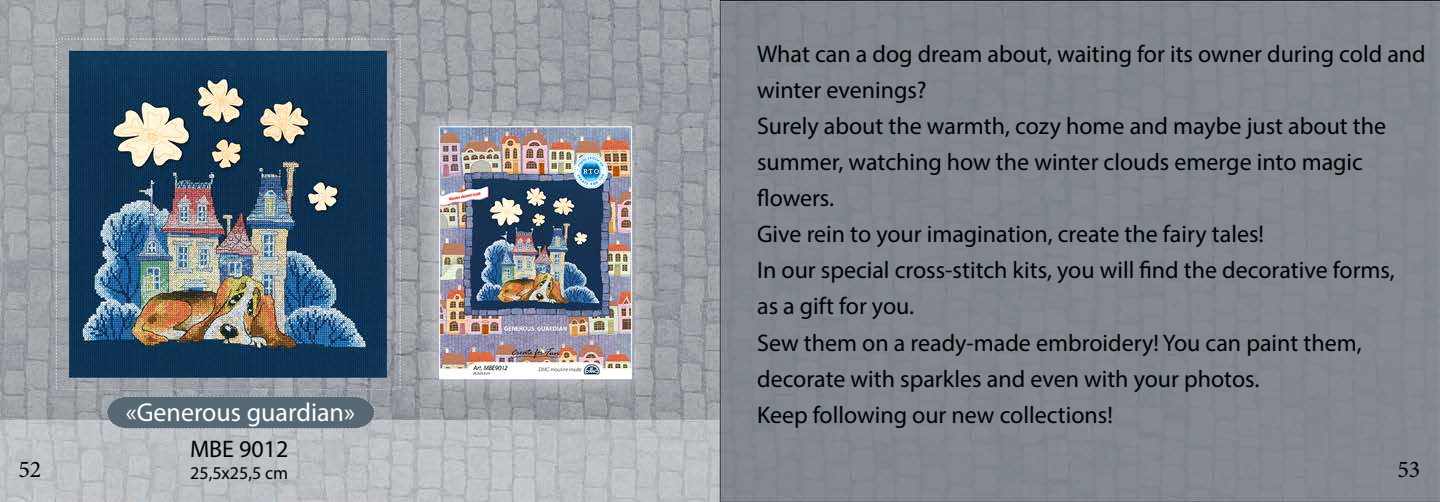
<style>
.page{position:relative;width:1440px;height:502px;background:#fff}
.page>*{position:absolute;margin:0;border:0;box-sizing:border-box;transform-origin:0 0}
.t1{font:26px "Myriad Pro";color:#fff}
.t2{font:24px/36px "Myriad Pro";color:#000}
.t3{font:24px "Minion Pro";color:#000}
.t4{font:18px "Myriad Pro";color:#000}
</style>
<div class="page">
<img style="left:0;top:0;width:1440px;height:501px">
<div style="left:107px;top:396px;width:268px;height:32px;background:#556873"></div>
<p class="t1" style="left:126px;top:396px;width:231px">«Generous guardian»</p>
<p class="t2" style="left:757px;top:36px;width:670px">What can a dog dream about, waiting for its owner during cold and winter evenings?<br>Surely about the warmth, cozy home and maybe just about the summer, watching how the winter clouds emerge into magic flowers.<br>Give rein to your imagination, create the fairy tales!<br>In our special cross-stitch kits, you will find the decorative forms,<br>as a gift for you.<br>Sew them on a ready-made embroidery! You can paint them, decorate with sparkles and even with your photos.<br>Keep following our new collections!</p>
<p class="t2" style="left:190px;top:430px;width:100px">MBE 9012</p>
<p class="t4" style="left:190px;top:461px;width:100px">25,5x25,5 сm</p>
<p class="t3" style="left:18px;top:452px;width:25px">52</p>
<p class="t3" style="left:1397px;top:452px;width:25px">53</p>
</div>
